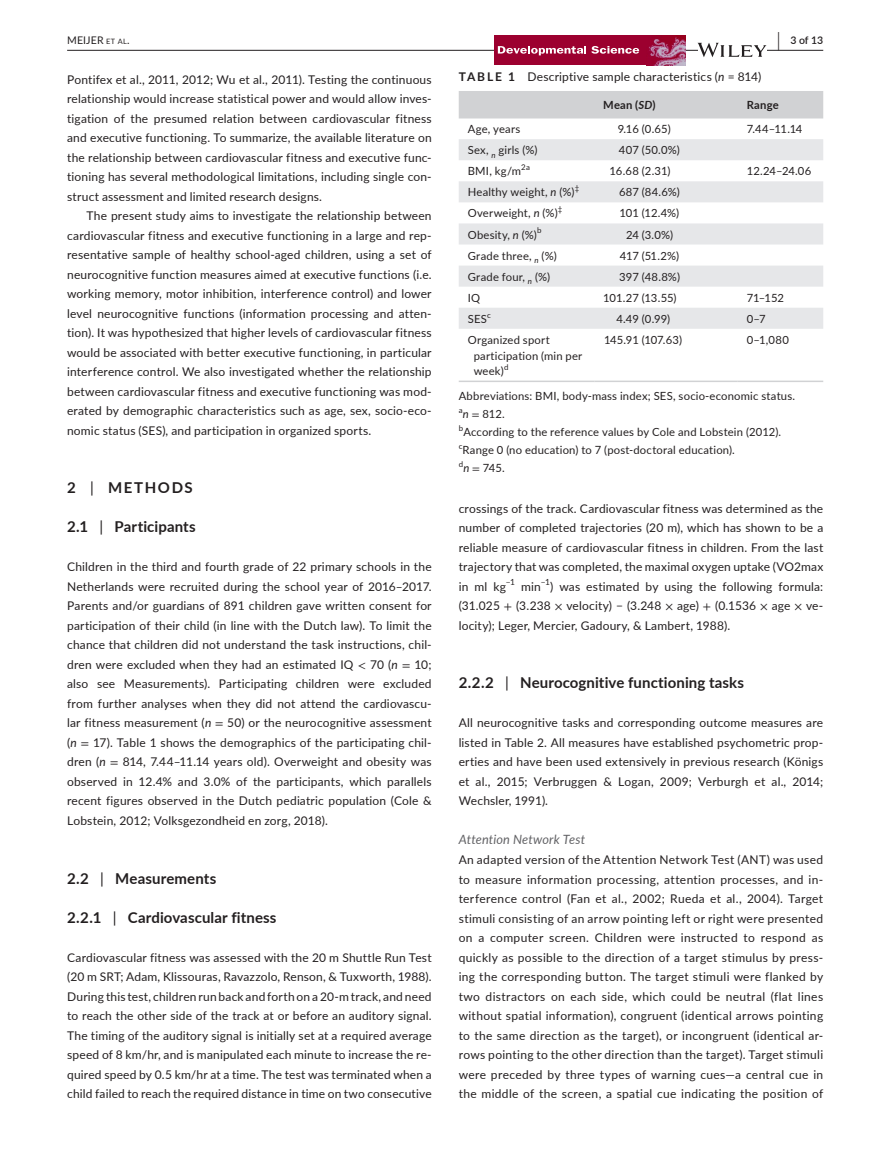
<style>
.page{position:relative;width:893px;height:1174px;background:#fff}
.page>*{position:absolute;margin:0;border:0;box-sizing:border-box;transform-origin:0 0}
.t1{font:600 19.5px "Lato";color:#231f20;scale:.48 1}
.t2{font:700 15px "Lato";letter-spacing:.005em;color:#231f20}
.t3{font:700 15px "Lato";letter-spacing:.11em;color:#231f20}
.t4{font:italic 12.75px "Lato";letter-spacing:.01em;color:#636366}
.t5{font:12px/19.5px "Lato";letter-spacing:.015em;color:#231f20;text-align:justify}
.t6{font:11.25px/15.8px "Lato";letter-spacing:.015em;color:#231f20}
.t7{font:11.25px "Lato";letter-spacing:-.005em;color:#231f20}
.t8{font:700 11.25px "Lato";letter-spacing:.02em;color:#231f20}
.t9{font:10.5px "Lato";letter-spacing:.015em;color:#231f20}
.t10{font:600 10.5px "Lato";color:#231f20}
.t11{font:8.4px "Lato";color:#231f20}
.t12{font:7.8px "Lato";color:#231f20}
.s1{font-size:7.35px}
.s2{font-weight:700}
.s3{font-style:italic}
.s4{font-family:"STIX"}
.s5{font-weight:400}
</style>
<div class="page">
<hr style="left:67px;top:50px;width:756px;height:1px;background:#231f20">
<div style="left:494px;top:35px;width:191px;height:30px;background:#9c002f"></div>
<img style="left:649px;top:35px;width:36px;height:30px">
<svg style="left:498px;top:46px;width:141px;height:9px"></svg>
<svg style="left:697px;top:43px;width:69px;height:14px"></svg>
<div style="left:459px;top:91px;width:364px;height:27px;background:#d1d2d4"></div>
<svg style="left:459px;top:139px;width:364px;height:190px;fill:#e6e7e9"></svg>
<hr style="left:459px;top:380px;width:135px;height:2px;background:#d1d2d4">
<hr style="left:594px;top:380px;width:144px;height:2px;background:#d1d2d4">
<hr style="left:738px;top:380px;width:85px;height:2px;background:#d1d2d4">
<h1 class="t1" style="left:778px;top:26px;width:7px">|</h1>
<p class="t9" style="left:67px;top:33px;width:64px">MEIJER <span class="s1">et al</span>.</p>
<p class="t10" style="left:790px;top:33px;width:34px">3 of 13</p>
<p class="t5" style="left:67px;top:69px;width:366px">Pontifex et al., 2011, 2012; Wu et al., 2011). Testing the continuous relationship would increase statistical power and would allow inves&shy;tigation of the presumed relation between cardiovascular fitness and executive functioning. To summarize, the available literature on the relationship between cardiovascular fitness and executive func&shy;tioning has several methodological limitations, including single con&shy;struct assessment and limited research designs.</p>
<p class="t5" style="left:67px;top:206px;width:366px;text-indent:20px">The present study aims to investigate the relationship between cardiovascular fitness and executive functioning in a large and rep&shy;resentative sample of healthy school-aged children, using a set of neurocognitive function measures aimed at executive functions (i.e. working memory, motor inhibition, interference control) and lower level neurocognitive functions (information processing and atten&shy;tion). It was hypothesized that higher levels of cardiovascular fitness would be associated with better executive functioning, in particular interference control. We also investigated whether the relationship between cardiovascular fitness and executive functioning was mod&shy;erated by demographic characteristics such as age, sex, socio-eco&shy;nomic status (SES), and participation in organized sports.</p>
<p class="t5" style="left:459px;top:67px;width:304px"><span class="s2">TABLE 1</span> Descriptive sample characteristics (<span class="s3">n</span> = 814)</p>
<p class="t8" style="left:603px;top:97px;width:54px">Mean (<span class="s3">SD</span>)</p>
<p class="t8" style="left:747px;top:97px;width:33px">Range</p>
<p class="t6" style="left:468px;top:121px;width:54px">Age, years</p>
<p class="t6" style="left:618px;top:121px;width:54px">9.16 (0.65)</p>
<p class="t6" style="left:747px;top:121px;width:57px">7.44–11.14</p>
<p class="t6" style="left:468px;top:142px;width:71px">Sex, <sub>n</sub> girls (%)</p>
<p class="t6" style="left:619px;top:142px;width:62px">407 (50.0%)</p>
<p class="t6" style="left:468px;top:163px;width:55px">BMI, kg/m</p>
<p class="t12" style="left:521px;top:162px;width:10px">2a</p>
<p class="t6" style="left:609px;top:163px;width:63px">16.68 (2.31)</p>
<p class="t6" style="left:747px;top:163px;width:66px">12.24–24.06</p>
<p class="t6" style="left:468px;top:184px;width:108px">Healthy weight, <span class="s3">n</span> (%)</p>
<p class="t12" style="left:575px;top:183px;width:6px">‡</p>
<p class="t6" style="left:619px;top:184px;width:62px">687 (84.6%)</p>
<p class="t6" style="left:468px;top:205px;width:91px">Overweight, <span class="s3">n</span> (%)</p>
<p class="t12" style="left:558px;top:204px;width:6px">‡</p>
<p class="t6" style="left:619px;top:205px;width:61px">101 (12.4%)</p>
<p class="t6" style="left:468px;top:226px;width:71px">Obesity, <span class="s3">n</span> (%)</p>
<p class="t12" style="left:537px;top:225px;width:6px">b</p>
<p class="t6" style="left:626px;top:226px;width:49px">24 (3.0%)</p>
<p class="t6" style="left:468px;top:247px;width:91px">Grade three, <sub>n</sub> (%)</p>
<p class="t6" style="left:620px;top:247px;width:61px">417 (51.2%)</p>
<p class="t6" style="left:468px;top:268px;width:84px">Grade four, <sub>n</sub> (%)</p>
<p class="t6" style="left:619px;top:268px;width:62px">397 (48.8%)</p>
<p class="t6" style="left:468px;top:289px;width:14px">IQ</p>
<p class="t6" style="left:603px;top:289px;width:75px">101.27 (13.55)</p>
<p class="t6" style="left:747px;top:289px;width:39px">71–152</p>
<p class="t6" style="left:468px;top:310px;width:21px">SES</p>
<p class="t12" style="left:487px;top:309px;width:5px">c</p>
<p class="t6" style="left:616px;top:310px;width:55px">4.49 (0.99)</p>
<p class="t6" style="left:747px;top:310px;width:20px">0–7</p>
<p class="t6" style="left:474px;top:331px;width:110px;text-indent:-6px">Organized sport participation (min per week)</p>
<p class="t7" style="left:604px;top:332px;width:80px">145.91 (107.63)</p>
<p class="t6" style="left:747px;top:331px;width:44px">0–1,080</p>
<p class="t12" style="left:504px;top:362px;width:6px">d</p>
<p class="t6" style="left:459px;top:388px;width:338px">Abbreviations: BMI, body-mass index; SES, socio-economic status.</p>
<p class="t12" style="left:459px;top:404px;width:5px">a</p>
<p class="t6" style="left:463px;top:406px;width:43px"><span class="s3">n</span> <span class="s4">=</span> 812.</p>
<p class="t12" style="left:459px;top:422px;width:6px">b</p>
<p class="t6" style="left:463px;top:424px;width:319px">According to the reference values by Cole and Lobstein (2012).</p>
<p class="t12" style="left:459px;top:440px;width:5px">c</p>
<p class="t6" style="left:463px;top:442px;width:274px">Range 0 (no education) to 7 (post-doctoral education).</p>
<p class="t12" style="left:459px;top:458px;width:6px">d</p>
<p class="t6" style="left:463px;top:460px;width:43px"><span class="s3">n</span> <span class="s4">=</span> 745.</p>
<p class="t3" style="left:67px;top:477px;width:127px">2 <span class="s5">|</span> METHODS</p>
<p class="t2" style="left:67px;top:516px;width:130px">2.1 <span class="s5">|</span> Participants</p>
<p class="t5" style="left:67px;top:557px;width:366px">Children in the third and fourth grade of 22 primary schools in the Netherlands were recruited during the school year of 2016–2017.<br>Parents and/or guardians of 891 children gave written consent for participation of their child (in line with the Dutch law). To limit the chance that children did not understand the task instructions, chil&shy;dren were excluded when they had an estimated IQ <span class="s4">&lt;</span> 70 (<span class="s3">n</span> <span class="s4">=</span> 10; also see Measurements). Participating children were excluded from further analyses when they did not attend the cardiovascu&shy;lar fitness measurement (<span class="s3">n</span> <span class="s4">=</span> 50) or the neurocognitive assessment (<span class="s3">n</span> <span class="s4">=</span> 17). Table 1 shows the demographics of the participating chil&shy;dren (<span class="s3">n</span> <span class="s4">=</span> 814, 7.44–11.14 years old). Overweight and obesity was observed in 12.4% and 3.0% of the participants, which parallels recent figures observed in the Dutch pediatric population (Cole &amp; Lobstein, 2012; Volksgezondheid en zorg, 2018).</p>
<p class="t2" style="left:67px;top:867px;width:151px">2.2 <span class="s5">|</span> Measurements</p>
<p class="t2" style="left:67px;top:906px;width:211px">2.2.1 <span class="s5">|</span> Cardiovascular fitness</p>
<p class="t5" style="left:67px;top:947px;width:366px">Cardiovascular fitness was assessed with the 20 m Shuttle Run Test (20 m SRT; Adam, Klissouras, Ravazzolo, Renson, &amp; Tuxworth, 1988).<br>During this test, children run back and forth on a 20-m track, and need to reach the other side of the track at or before an auditory signal.<br>The timing of the auditory signal is initially set at a required average speed of 8 km/hr, and is manipulated each minute to increase the re&shy;quired speed by 0.5 km/hr at a time. The test was terminated when a child failed to reach the required distance in time on two consecutive</p>
<p class="t5" style="left:459px;top:498px;width:366px">crossings of the track. Cardiovascular fitness was determined as the number of completed trajectories (20 m), which has shown to be a reliable measure of cardiovascular fitness in children. From the last trajectory that was completed, the maximal oxygen uptake (VO2max in ml kg</p>
<p class="t11" style="left:506px;top:576px;width:11px">−1</p>
<p class="t5" style="left:521px;top:576px;width:21px">min</p>
<p class="t11" style="left:541px;top:576px;width:11px">−1</p>
<p class="t5" style="left:459px;top:576px;width:366px;text-indent:91px">) was estimated by using the following formula: (31.025 <span class="s4">+</span> (3.238 <span class="s4">×</span> velocity) − (3.248 <span class="s4">×</span> age) <span class="s4">+</span> (0.1536 <span class="s4">×</span> age <span class="s4">×</span> ve&shy;locity); Leger, Mercier, Gadoury, &amp; Lambert, 1988).</p>
<p class="t2" style="left:459px;top:672px;width:287px">2.2.2 <span class="s5">|</span> Neurocognitive functioning tasks</p>
<p class="t5" style="left:459px;top:713px;width:366px">All neurocognitive tasks and corresponding outcome measures are listed in Table 2. All measures have established psychometric prop&shy;erties and have been used extensively in previous research (Königs et al., 2015; Verbruggen &amp; Logan, 2009; Verburgh et al., 2014; Wechsler, 1991).</p>
<p class="t4" style="left:459px;top:830px;width:128px">Attention Network Test</p>
<p class="t5" style="left:459px;top:849px;width:366px">An adapted version of the Attention Network Test (ANT) was used to measure information processing, attention processes, and in&shy;terference control (Fan et al., 2002; Rueda et al., 2004). Target stimuli consisting of an arrow pointing left or right were presented on a computer screen. Children were instructed to respond as quickly as possible to the direction of a target stimulus by press&shy;ing the corresponding button. The target stimuli were flanked by two distractors on each side, which could be neutral (flat lines without spatial information), congruent (identical arrows pointing to the same direction as the target), or incongruent (identical ar&shy;rows pointing to the other direction than the target). Target stimuli were preceded by three types of warning cues—a central cue in the middle of the screen, a spatial cue indicating the position of</p>
</div>
